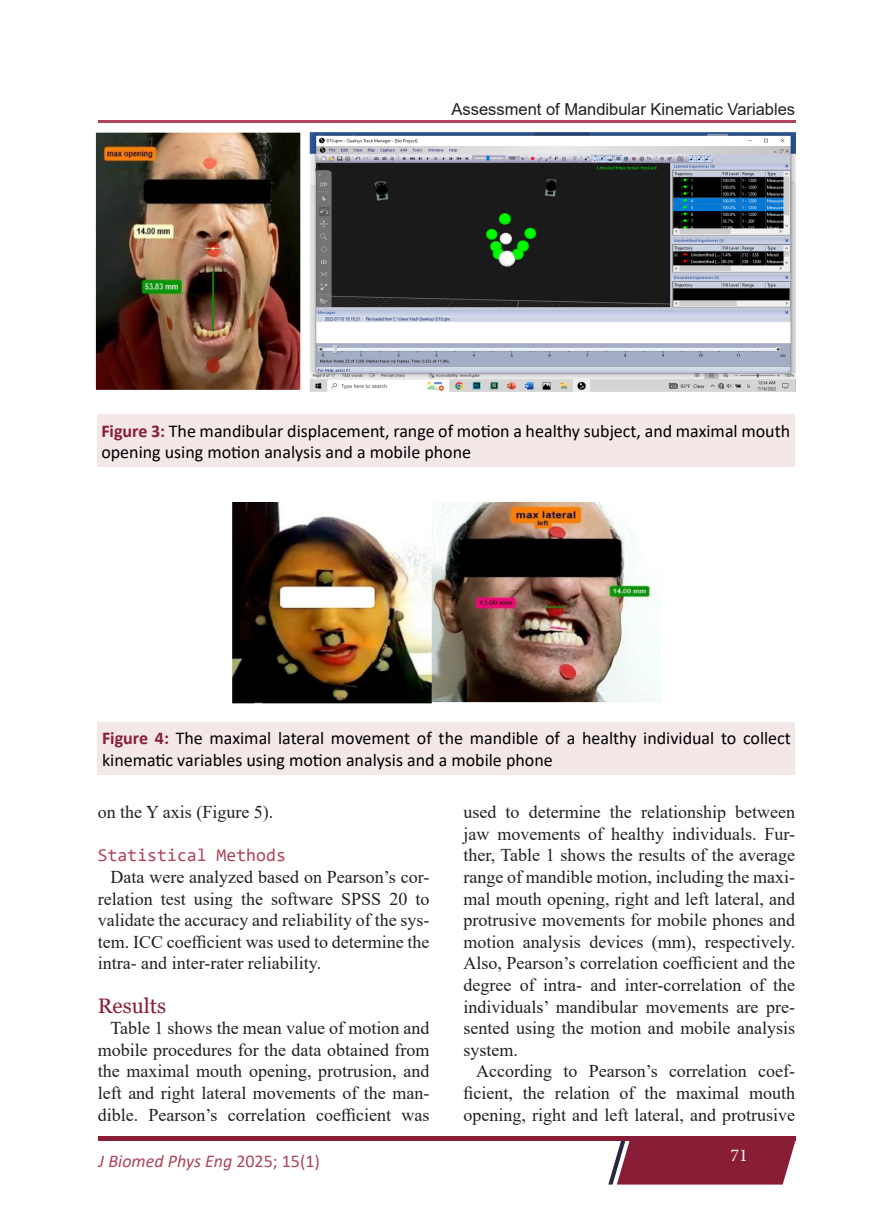
<style>
.page{position:relative;width:893px;height:1212px;background:#fff}
.page>*{position:absolute;margin:0;border:0;box-sizing:border-box;transform-origin:0 0}
.Heading{font:21px "Georgia";color:#881d35}
.Body{font:18px/21.6px "Times New Roman";color:#231f20;text-align:justify}
.Figure{font:18px/21.6px "Calibri";color:#000}
.t1{font:italic 18px "Calibri";color:#ad445b}
.Body-2{font:18px "Consolas";color:#ad445b}
.t2{font:18px "Minion Pro";color:#fff}
.Running_Title{font:16.5px "Arial";color:#231f20}
.s1{font-weight:700;color:#881d35}
.s2{font-style:normal}
</style>
<div class="page">
<div style="left:98px;top:1136px;width:697px;height:5px;background:#881d35"></div>
<svg style="left:608px;top:1141px;width:187px;height:43px;background:#903147"></svg>
<hr style="left:98px;top:120px;width:698px;height:2px;background:#ad445b">
<div style="left:97px;top:415px;width:697px;height:52px;background:#f3e7e8"></div>
<img style="left:95px;top:132px;width:700px;height:260px">
<img style="left:232px;top:503px;width:429px;height:201px">
<div style="left:98px;top:722px;width:697px;height:52px;background:#f3e7e8"></div>
<p class="Running_Title" style="left:452px;top:98px;width:345px">Assessment of Mandibular Kinematic Variables</p>
<p class="Figure" style="left:101px;top:419px;width:690px"><span class="s1">Figure 3:</span> The mandibular displacement, range of motion a healthy subject, and maximal mouth opening using motion analysis and a mobile phone</p>
<p class="Figure" style="left:102px;top:727px;width:690px"><span class="s1">Figure 4:</span> The maximal lateral movement of the mandible of a healthy individual to collect kinematic variables using motion analysis and a mobile phone</p>
<p class="Body" style="left:98px;top:801px;width:177px">on the Y axis (Figure 5).</p>
<p class="Body-2" style="left:98px;top:843px;width:190px">Statistical Methods</p>
<p class="Body" style="left:98px;top:865px;width:333px;text-indent:13px">Data were analyzed based on Pearson’s cor&shy;relation test using the software SPSS 20 to validate the accuracy and reliability of the sys&shy;tem. ICC coefficient was used to determine the intra- and inter-rater reliability.</p>
<p class="Heading" style="left:98px;top:993px;width:70px">Results</p>
<p class="Body" style="left:98px;top:1017px;width:333px;text-indent:13px">Table 1 shows the mean value of motion and mobile procedures for the data obtained from the maximal mouth opening, protrusion, and left and right lateral movements of the man&shy;dible. Pearson’s correlation coefficient was</p>
<p class="t1" style="left:99px;top:1148px;width:223px">J Biomed Phys Eng <span class="s2">2025; 15(1)</span></p>
<p class="Body" style="left:463px;top:801px;width:333px">used to determine the relationship between jaw movements of healthy individuals. Fur&shy;ther, Table 1 shows the results of the average range of mandible motion, including the maxi&shy;mal mouth opening, right and left lateral, and protrusive movements for mobile phones and motion analysis devices (mm), respectively.<br>Also, Pearson’s correlation coefficient and the degree of intra- and inter-correlation of the individuals’ mandibular movements are pre&shy;sented using the motion and mobile analysis system.</p>
<p class="Body" style="left:463px;top:1060px;width:333px;text-indent:13px">According to Pearson’s correlation coef&shy;ficient, the relation of the maximal mouth opening, right and left lateral, and protrusive</p>
<p class="t2" style="left:730px;top:1143px;width:19px">71</p>
</div>
